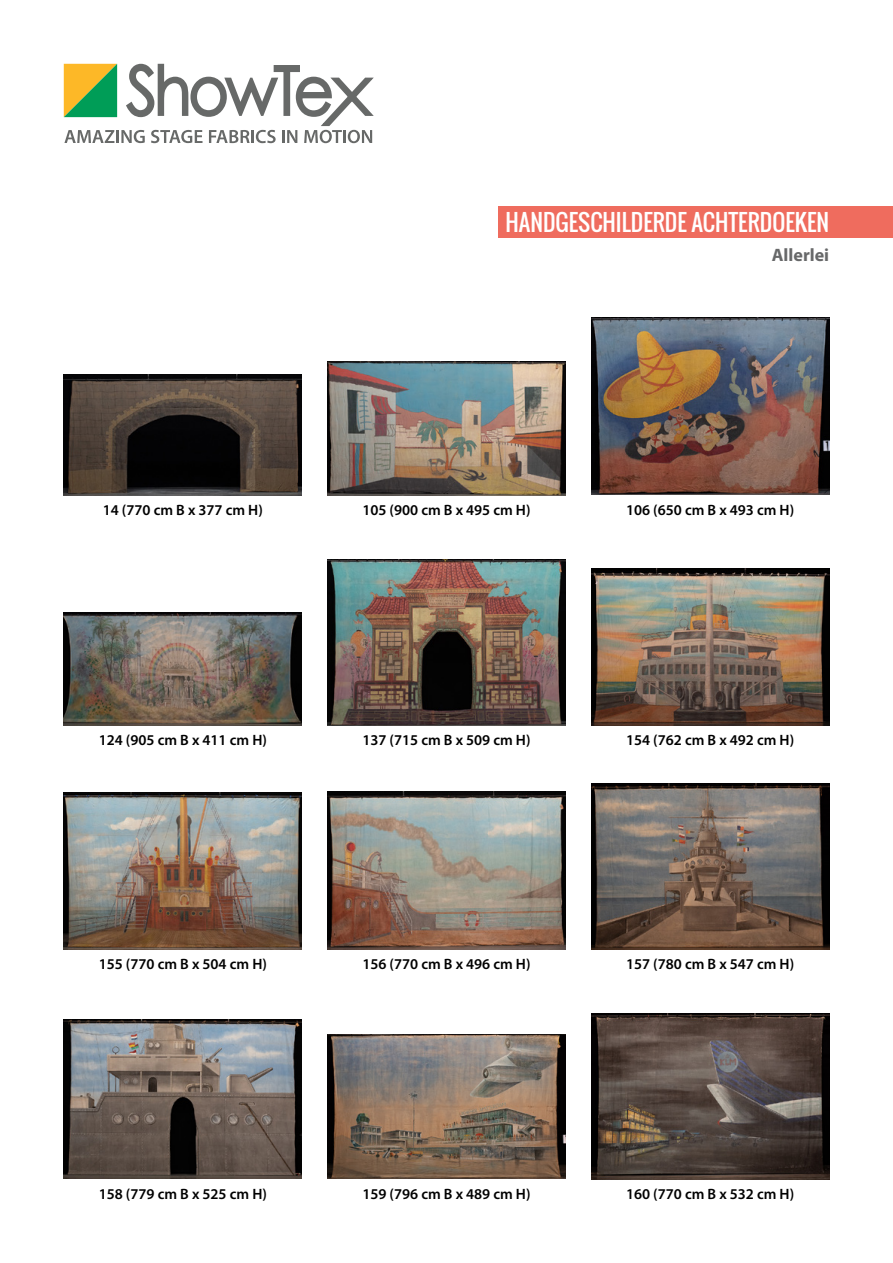
<style>
.page{position:relative;width:893px;height:1263px;background:#fff}
.page>*{position:absolute;margin:0;border:0;box-sizing:border-box;transform-origin:0 0}
.t1{font:22.5px "Oswald";color:#fff}
.t2{font:700 18px "Myriad Pro";color:#676869}
.t3{font:600 15px "Myriad Pro";color:#000}
</style>
<div class="page">
<img style="left:64px;top:613px;width:238px;height:112px">
<img style="left:327px;top:559px;width:239px;height:166px">
<img style="left:327px;top:1034px;width:239px;height:145px">
<img style="left:327px;top:361px;width:239px;height:134px">
<img style="left:591px;top:317px;width:238px;height:178px">
<img style="left:64px;top:375px;width:238px;height:120px">
<img style="left:591px;top:1013px;width:238px;height:166px">
<img style="left:591px;top:569px;width:238px;height:156px">
<img style="left:64px;top:793px;width:238px;height:156px">
<img style="left:327px;top:792px;width:239px;height:157px">
<img style="left:591px;top:783px;width:238px;height:166px">
<img style="left:64px;top:1019px;width:238px;height:159px">
<svg style="left:64px;top:64px;width:310px;height:79px"></svg>
<div style="left:499px;top:206px;width:394px;height:31px;background:#ef6c5e"></div>
<h1 class="t1" style="left:506px;top:205px;width:325px">HANDGESCHILDERDE ACHTERDOEKEN</h1>
<p class="t2" style="left:772px;top:243px;width:59px">Allerlei</p>
<p class="t3" style="left:103px;top:501px;width:162px">14 (770 cm B x 377 cm H)</p>
<p class="t3" style="left:362px;top:501px;width:170px">105 (900 cm B x 495 cm H)</p>
<p class="t3" style="left:626px;top:501px;width:170px">106 (650 cm B x 493 cm H)</p>
<p class="t3" style="left:99px;top:730px;width:170px">124 (905 cm B x 411 cm H)</p>
<p class="t3" style="left:362px;top:730px;width:170px">137 (715 cm B x 509 cm H)</p>
<p class="t3" style="left:626px;top:730px;width:170px">154 (762 cm B x 492 cm H)</p>
<p class="t3" style="left:99px;top:954px;width:170px">155 (770 cm B x 504 cm H)</p>
<p class="t3" style="left:362px;top:954px;width:170px">156 (770 cm B x 496 cm H)</p>
<p class="t3" style="left:626px;top:954px;width:170px">157 (780 cm B x 547 cm H)</p>
<p class="t3" style="left:99px;top:1184px;width:170px">158 (779 cm B x 525 cm H)</p>
<p class="t3" style="left:362px;top:1184px;width:170px">159 (796 cm B x 489 cm H)</p>
<p class="t3" style="left:626px;top:1184px;width:170px">160 (770 cm B x 532 cm H)</p>
</div>
